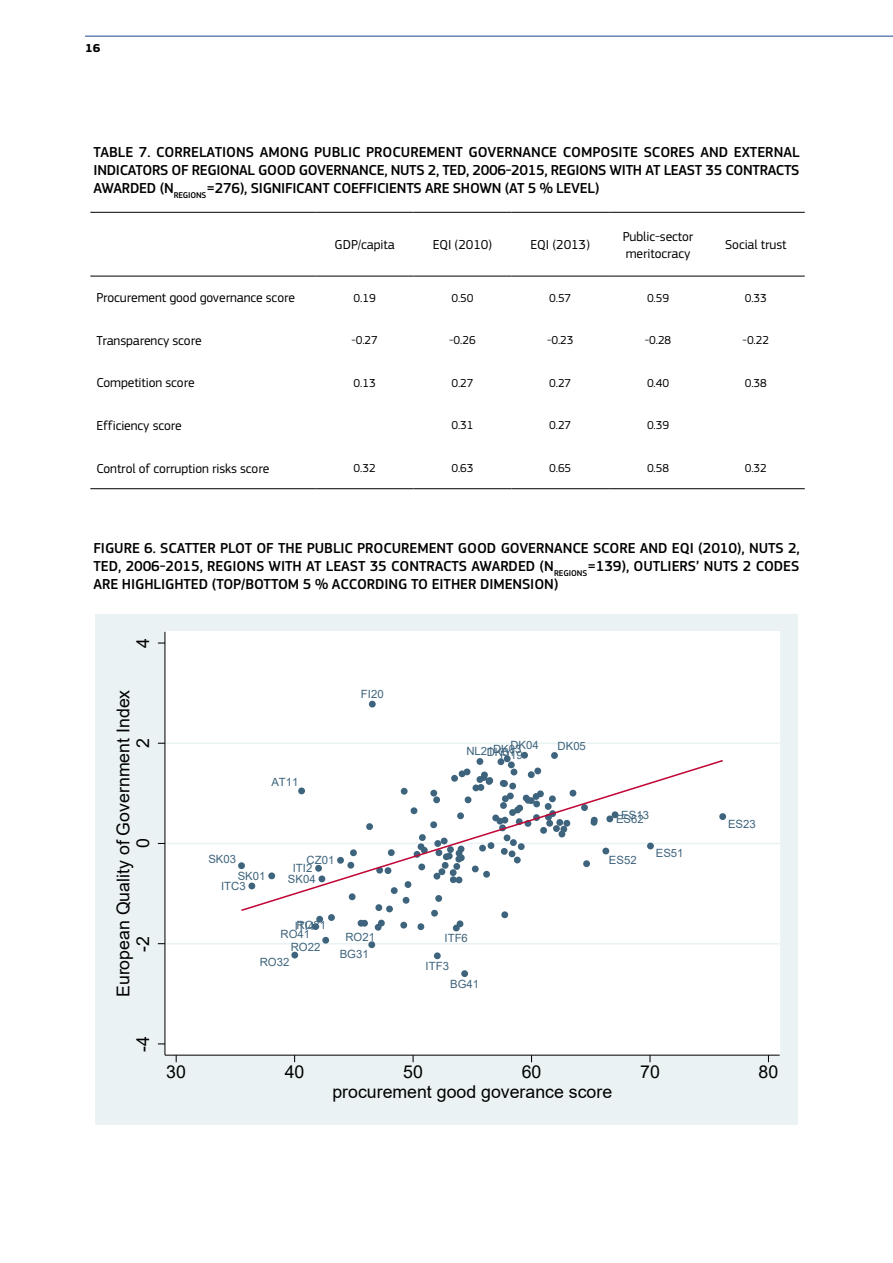
<style>
.page{position:relative;width:893px;height:1263px;background:#fff}
.page>*{position:absolute;margin:0;border:0;box-sizing:border-box;transform-origin:0 0}
.t1{font:17.7px "Arial";color:#000}
.t2{font:500 15px/18px "EC Square Sans Pro";letter-spacing:-.015em;color:#000;text-align:justify}
.t3{font:13.5px/16.5px "EC Square Sans Pro";letter-spacing:-.005em;color:#000}
.t4{font:12px "EC Square Sans Pro";letter-spacing:-.005em;color:#000}
.t5{font:700 12px "EC Square Sans Pro";color:#000;scale:1.07 1}
.t6{font:11.4px/21px "Arial";color:#3e647d;text-align:center}
</style>
<div class="page">
<hr style="left:90px;top:212px;width:226px;height:1px;background:#000">
<hr style="left:316px;top:212px;width:98px;height:1px;background:#000">
<hr style="left:414px;top:212px;width:97px;height:1px;background:#000">
<hr style="left:511px;top:212px;width:98px;height:1px;background:#000">
<hr style="left:609px;top:212px;width:98px;height:1px;background:#000">
<hr style="left:707px;top:212px;width:98px;height:1px;background:#000">
<hr style="left:90px;top:276px;width:226px;height:1px;background:#000">
<hr style="left:316px;top:276px;width:98px;height:1px;background:#000">
<hr style="left:414px;top:276px;width:97px;height:1px;background:#000">
<hr style="left:511px;top:276px;width:98px;height:1px;background:#000">
<hr style="left:609px;top:276px;width:98px;height:1px;background:#000">
<hr style="left:707px;top:276px;width:98px;height:1px;background:#000">
<hr style="left:90px;top:488px;width:226px;height:1px;background:#000">
<hr style="left:316px;top:488px;width:98px;height:1px;background:#000">
<hr style="left:414px;top:488px;width:97px;height:1px;background:#000">
<hr style="left:511px;top:488px;width:98px;height:1px;background:#000">
<hr style="left:609px;top:488px;width:98px;height:1px;background:#000">
<hr style="left:707px;top:488px;width:98px;height:1px;background:#000">
<div style="left:96px;top:614px;width:701px;height:510px;background:#eaf2f3"></div>
<div style="left:165px;top:632px;width:615px;height:423px;background:#fff"></div>
<hr style="left:165px;top:943px;width:615px;height:1px;background:#eaf2f3">
<hr style="left:165px;top:843px;width:615px;height:1px;background:#eaf2f3">
<hr style="left:165px;top:742px;width:615px;height:2px;background:#eaf2f3">
<svg style="left:504px;top:755px;width:7px;height:7px"></svg>
<svg style="left:521px;top:752px;width:7px;height:7px"></svg>
<svg style="left:551px;top:752px;width:7px;height:7px"></svg>
<svg style="left:369px;top:701px;width:7px;height:6px"></svg>
<svg style="left:368px;top:941px;width:7px;height:7px"></svg>
<svg style="left:461px;top:970px;width:7px;height:7px"></svg>
<svg style="left:434px;top:952px;width:7px;height:7px"></svg>
<svg style="left:453px;top:924px;width:7px;height:7px"></svg>
<svg style="left:375px;top:924px;width:7px;height:7px"></svg>
<div style="left:719px;top:813px;width:7px;height:7px;background:#476b83;border:2px solid #3e647d;border-radius:50%"></div>
<svg style="left:316px;top:916px;width:7px;height:7px"></svg>
<svg style="left:322px;top:937px;width:7px;height:7px"></svg>
<svg style="left:328px;top:914px;width:7px;height:7px"></svg>
<svg style="left:291px;top:952px;width:7px;height:6px"></svg>
<svg style="left:312px;top:923px;width:7px;height:7px"></svg>
<svg style="left:431px;top:910px;width:7px;height:7px"></svg>
<svg style="left:361px;top:920px;width:7px;height:7px"></svg>
<svg style="left:417px;top:923px;width:7px;height:7px"></svg>
<div style="left:457px;top:920px;width:6px;height:7px;background:#3e647d;border:2px solid #3e647d;border-radius:50%"></div>
<svg style="left:501px;top:911px;width:7px;height:7px"></svg>
<div style="left:378px;top:920px;width:7px;height:6px;background:#3e647d;border:2px solid #3e647d;border-radius:50%"></div>
<svg style="left:400px;top:922px;width:7px;height:6px"></svg>
<svg style="left:358px;top:920px;width:6px;height:7px"></svg>
<svg style="left:240px;top:759px;width:485px;height:153px"></svg>
<hr style="left:164px;top:632px;width:1px;height:423px;background:#000">
<hr style="left:165px;top:1055px;width:615px;height:1px;background:#000">
<hr style="left:85px;top:36px;width:808px;height:1px;background:#184694">
<p class="t5" style="left:85px;top:41px;width:16px">16</p>
<p class="t2" style="left:94px;top:143px;width:707px">TABLE 7. CORRELATIONS AMONG PUBLIC PROCUREMENT GOVERNANCE COMPOSITE SCORES AND EXTERNAL INDICATORS OF REGIONAL GOOD GOVERNANCE, NUTS 2, TED, 2006-2015, REGIONS WITH AT LEAST 35 CONTRACTS AWARDED (N<sub>REGIONS</sub>=276), SIGNIFICANT COEFFICIENTS ARE SHOWN (AT 5 % LEVEL)</p>
<p class="t3" style="left:335px;top:237px;width:61px">GDP/capita</p>
<p class="t3" style="left:433px;top:237px;width:61px">EQI (2010)</p>
<p class="t3" style="left:531px;top:237px;width:61px">EQI (2013)</p>
<p class="t3" style="left:623px;top:228px;width:72px">Public-sector meritocracy</p>
<p class="t3" style="left:725px;top:237px;width:63px">Social trust</p>
<p class="t3" style="left:96px;top:290px;width:200px">Procurement good governance score</p>
<p class="t4" style="left:354px;top:291px;width:24px">0.19</p>
<p class="t4" style="left:451px;top:291px;width:24px">0.50</p>
<p class="t4" style="left:549px;top:291px;width:24px">0.57</p>
<p class="t4" style="left:647px;top:291px;width:24px">0.59</p>
<p class="t4" style="left:745px;top:291px;width:24px">0.33</p>
<p class="t3" style="left:96px;top:332px;width:107px">Transparency score</p>
<p class="t4" style="left:351px;top:333px;width:28px">-0.27</p>
<p class="t4" style="left:449px;top:333px;width:28px">-0.26</p>
<p class="t4" style="left:547px;top:333px;width:28px">-0.23</p>
<p class="t4" style="left:645px;top:333px;width:28px">-0.28</p>
<p class="t4" style="left:743px;top:333px;width:28px">-0.22</p>
<p class="t3" style="left:96px;top:375px;width:100px">Competition score</p>
<p class="t4" style="left:354px;top:376px;width:24px">0.13</p>
<p class="t4" style="left:451px;top:376px;width:24px">0.27</p>
<p class="t4" style="left:549px;top:376px;width:24px">0.27</p>
<p class="t4" style="left:647px;top:376px;width:24px">0.40</p>
<p class="t4" style="left:745px;top:376px;width:24px">0.38</p>
<p class="t3" style="left:96px;top:417px;width:87px">Efficiency score</p>
<p class="t4" style="left:451px;top:418px;width:24px">0.31</p>
<p class="t4" style="left:549px;top:418px;width:24px">0.27</p>
<p class="t4" style="left:647px;top:418px;width:24px">0.39</p>
<p class="t3" style="left:96px;top:460px;width:174px">Control of corruption risks score</p>
<p class="t4" style="left:354px;top:461px;width:24px">0.32</p>
<p class="t4" style="left:451px;top:461px;width:24px">0.63</p>
<p class="t4" style="left:549px;top:461px;width:24px">0.65</p>
<p class="t4" style="left:647px;top:461px;width:24px">0.58</p>
<p class="t4" style="left:745px;top:461px;width:24px">0.32</p>
<p class="t2" style="left:94px;top:540px;width:708px">FIGURE 6. SCATTER PLOT OF THE PUBLIC PROCUREMENT GOOD GOVERNANCE SCORE AND EQI (2010), NUTS 2, TED, 2006-2015, REGIONS WITH AT LEAST 35 CONTRACTS AWARDED (N<sub>REGIONS</sub>=139), OUTLIERS’ NUTS 2 CODES ARE HIGHLIGHTED (TOP/BOTTOM 5 % ACCORDING TO EITHER DIMENSION)</p>
<p class="t1" style="left:131px;top:648px;width:11px;rotate:-90deg">4</p>
<p class="t1" style="left:111px;top:997px;width:309px;rotate:-90deg">European Quality of Government Index</p>
<p class="t1" style="left:131px;top:748px;width:11px;rotate:-90deg">2</p>
<p class="t1" style="left:131px;top:848px;width:11px;rotate:-90deg">0</p>
<p class="t1" style="left:131px;top:951px;width:17px;rotate:-90deg">-2</p>
<p class="t1" style="left:131px;top:1052px;width:17px;rotate:-90deg">-4</p>
<p class="t6" style="left:271px;top:771px;width:29px">AT11</p>
<p class="t6" style="left:361px;top:683px;width:24px">FI20</p>
<p class="t6" style="left:493px;top:736px;width:47px">DK03DK04</p>
<p class="t6" style="left:558px;top:735px;width:30px">DK05</p>
<p class="t6" style="left:500px;top:744px;width:24px">FI19</p>
<p class="t6" style="left:466px;top:741px;width:29px">NL21</p>
<p class="t6" style="left:487px;top:741px;width:30px">DK01</p>
<p class="t6" style="left:208px;top:848px;width:29px">SK03</p>
<p class="t6" style="left:238px;top:865px;width:29px">SK01</p>
<p class="t6" style="left:221px;top:875px;width:26px">ITC3</p>
<p class="t6" style="left:307px;top:850px;width:29px">CZ01</p>
<p class="t6" style="left:293px;top:858px;width:21px">ITI2</p>
<p class="t6" style="left:288px;top:868px;width:29px">SK04</p>
<p class="t6" style="left:296px;top:914px;width:31px">RO31</p>
<p class="t6" style="left:291px;top:916px;width:31px">ITI4<br>RO22</p>
<p class="t6" style="left:281px;top:923px;width:31px">RO41</p>
<p class="t6" style="left:260px;top:951px;width:31px">RO32</p>
<p class="t6" style="left:345px;top:926px;width:31px">RO21</p>
<p class="t6" style="left:445px;top:927px;width:25px">ITF6</p>
<p class="t6" style="left:340px;top:943px;width:30px">BG31</p>
<p class="t6" style="left:426px;top:955px;width:25px">ITF3</p>
<p class="t6" style="left:450px;top:973px;width:30px">BG41</p>
<p class="t6" style="left:621px;top:804px;width:29px">ES13</p>
<p class="t6" style="left:616px;top:808px;width:29px">ES62</p>
<p class="t6" style="left:609px;top:850px;width:29px">ES52</p>
<p class="t6" style="left:656px;top:842px;width:29px">ES51</p>
<p class="t6" style="left:728px;top:813px;width:29px">ES23</p>
<p class="t1" style="left:166px;top:1060px;width:21px">30</p>
<p class="t1" style="left:285px;top:1060px;width:21px">40</p>
<p class="t1" style="left:403px;top:1060px;width:21px">50</p>
<p class="t1" style="left:522px;top:1060px;width:21px">60</p>
<p class="t1" style="left:640px;top:1060px;width:21px">70</p>
<p class="t1" style="left:759px;top:1060px;width:21px">80</p>
<p class="t1" style="left:332px;top:1079px;width:281px">procurement good goverance score</p>
</div>
